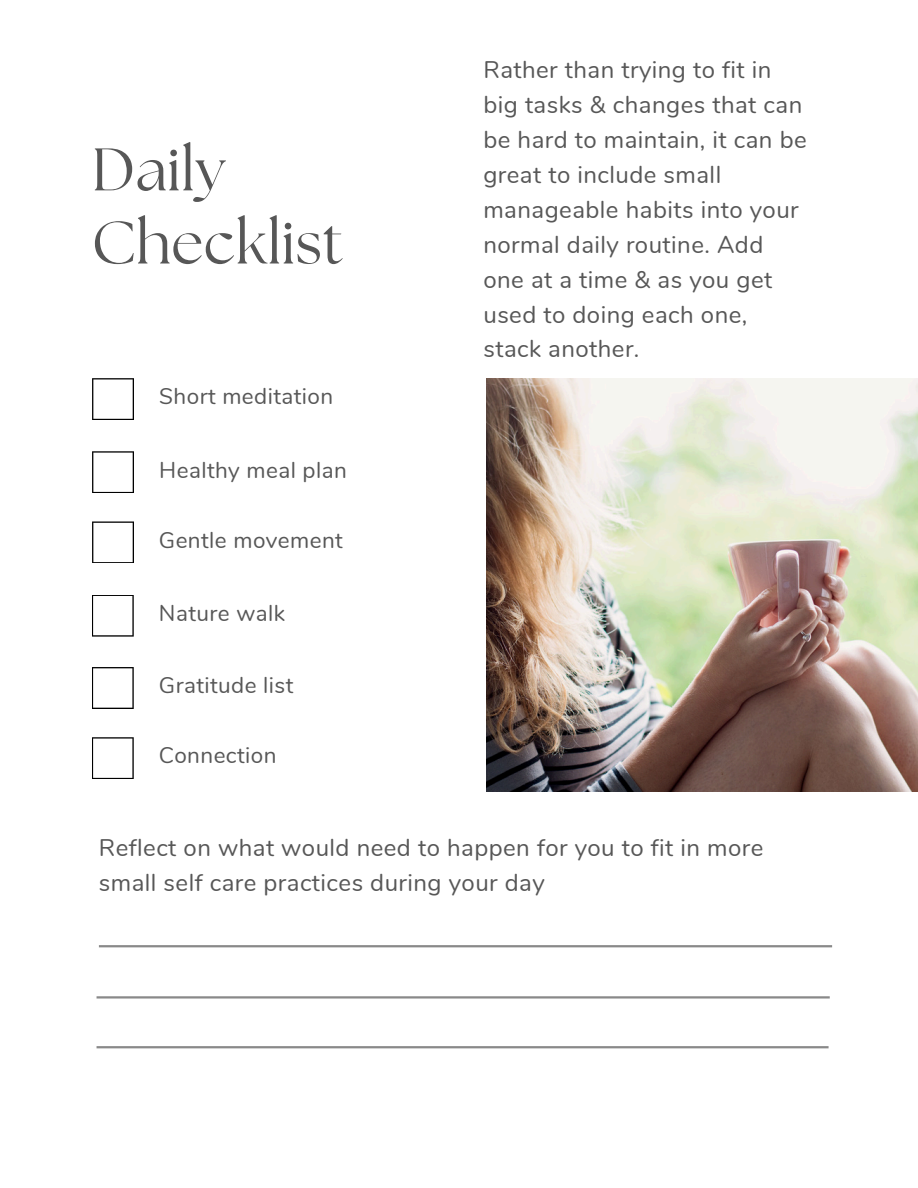
<style>
.page{position:relative;width:918px;height:1188px;background:#fff}
.page>*{position:absolute;margin:0;border:0;box-sizing:border-box;transform-origin:0 0}
.t1{font:59.85px/73.2px "The Seasons";letter-spacing:.005em;color:#575757}
.t2{font:24px/34.8px "Nunito";letter-spacing:.02em;color:#575757}
.t3{font:22.5px "Nunito";letter-spacing:.02em;color:#575757}
</style>
<div class="page">
<svg style="left:92px;top:378px;width:42px;height:42px"></svg>
<svg style="left:92px;top:451px;width:42px;height:42px"></svg>
<svg style="left:92px;top:521px;width:42px;height:42px"></svg>
<svg style="left:92px;top:595px;width:42px;height:42px"></svg>
<svg style="left:92px;top:667px;width:42px;height:42px"></svg>
<svg style="left:92px;top:737px;width:42px;height:42px"></svg>
<svg style="left:683px;top:945px;width:150px;height:104px"></svg>
<hr style="left:97px;top:996px;width:733px;height:3px;background:#898989">
<hr style="left:97px;top:1046px;width:732px;height:2px;background:#898989">
<hr style="left:99px;top:945px;width:733px;height:2px;background:#898989">
<img style="left:487px;top:378px;width:431px;height:413px">
<p class="t1" style="left:92px;top:137px;width:253px">Daily<br>Checklist</p>
<h1 class="t3" style="left:159px;top:382px;width:176px">Short meditation</h1>
<p class="t3" style="left:159px;top:455px;width:189px">Healthy meal plan</p>
<p class="t3" style="left:159px;top:525px;width:185px">Gentle movement</p>
<p class="t3" style="left:159px;top:598px;width:128px">Nature walk</p>
<p class="t3" style="left:159px;top:671px;width:136px">Gratitude list</p>
<p class="t3" style="left:159px;top:741px;width:119px">Connection</p>
<p class="t2" style="left:483px;top:53px;width:325px">Rather than trying to fit in big tasks &amp; changes that can be hard to maintain, it can be great to include small manageable habits into your normal daily routine. Add one at a time &amp; as you get used to doing each one, stack another.</p>
<p class="t2" style="left:99px;top:831px;width:666px">Reflect on what would need to happen for you to fit in more small self care practices during your day</p>
</div>
